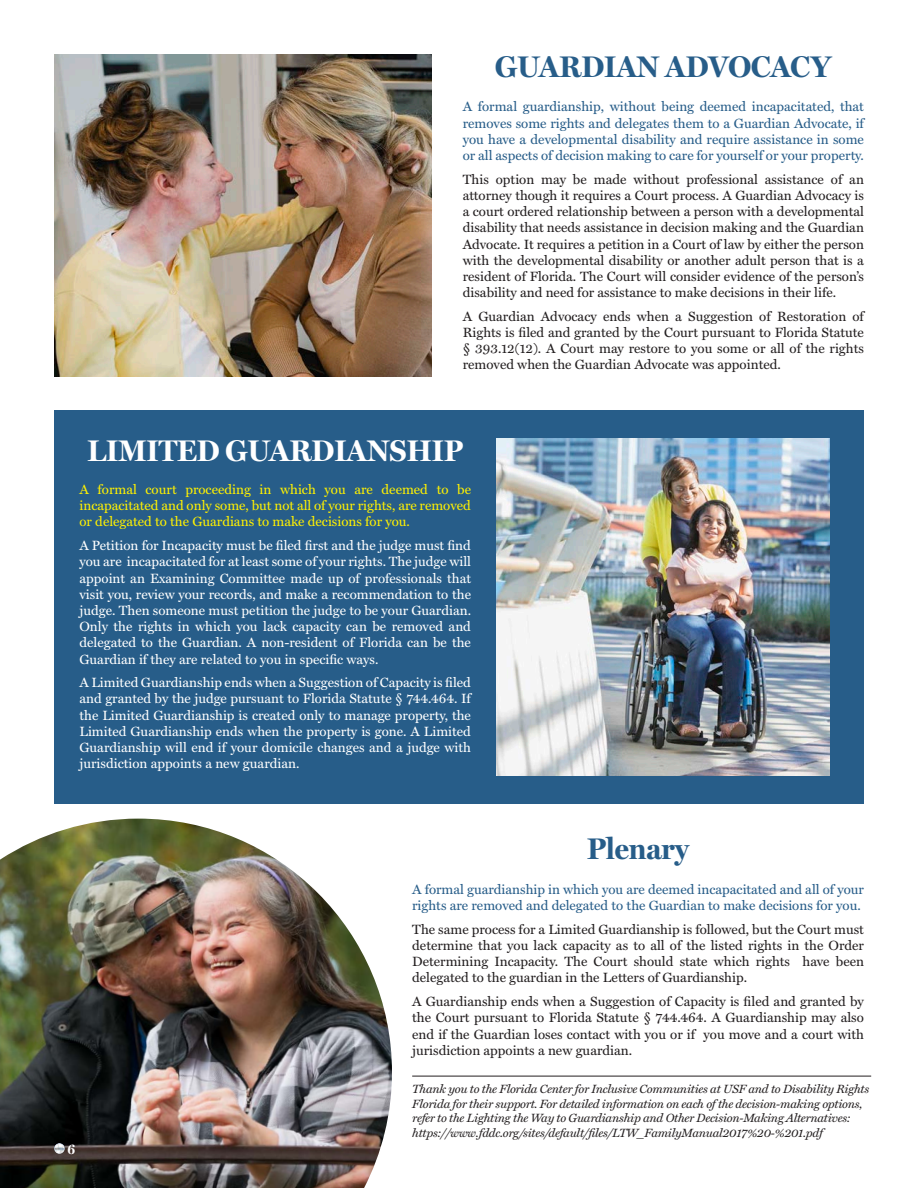
<style>
.page{position:relative;width:918px;height:1188px;background:#fff}
.page>*{position:absolute;margin:0;border:0;box-sizing:border-box;transform-origin:0 0}
.t1{font:700 30px "Miller Display";color:#275d89}
.t2{font:700 30px "Miller Display";color:#fff}
.t3{font:13.5px/16.2px "Miller Text";color:#231f20;text-align:justify}
.t4{font:13.5px/16.2px "Miller Text";color:#fff;text-align:justify}
.t5{font:13.5px/16.2px "Miller Text";color:#275d89}
.t6{font:13.5px/16.2px "Miller Text";color:#fff101;text-align:justify}
.t7{font:700 13.5px "Miller Display";color:#fff}
.t8{font:italic 12px/14.4px "Miller Text";letter-spacing:-.02em;color:#231f20}
</style>
<div class="page">
<div style="left:54px;top:410px;width:810px;height:393px;background:#275d89"></div>
<img style="left:497px;top:438px;width:333px;height:337px">
<img style="left:54px;top:54px;width:378px;height:323px">
<img style="left:0;top:819px;width:392px;height:369px">
<svg style="left:54px;top:1143px;width:11px;height:11px"></svg>
<hr style="left:412px;top:1076px;width:459px;height:1px;background:#231f20">
<p class="t1" style="left:495px;top:49px;width:338px">GUARDIAN ADVOCACY</p>
<p class="t5" style="left:463px;top:99px;width:403px;text-align:justify">A formal guardianship, without being deemed incapacitated, that removes some rights and delegates them to a Guardian Advocate, if you have a developmental disability and require assistance in some or all aspects of decision making to care for yourself or your property.</p>
<p class="t3" style="left:463px;top:171px;width:403px">This option may be made without professional assistance of an attorney though it requires a Court process. A Guardian Advocacy is a court ordered relationship between a person with a developmental disability that needs assistance in decision making and the Guardian Advocate. It requires a petition in a Court of law by either the person with the developmental disability or another adult person that is a resident of Florida. The Court will consider evidence of the person’s disability and need for assistance to make decisions in their life.</p>
<p class="t3" style="left:463px;top:308px;width:403px">A Guardian Advocacy ends when a Suggestion of Restoration of Rights is filed and granted by the Court pursuant to Florida Statute § 393.12(12). A Court may restore to you some or all of the rights removed when the Guardian Advocate was appointed.</p>
<p class="t2" style="left:88px;top:433px;width:377px">LIMITED GUARDIANSHIP</p>
<p class="t6" style="left:80px;top:482px;width:393px">A formal court proceeding in which you are deemed to be incapacitated and only some, but not all of your rights, are removed or delegated to the Guardians to make decisions for you.</p>
<p class="t4" style="left:80px;top:538px;width:393px">A Petition for Incapacity must be filed first and the judge must find you are incapacitated for at least some of your rights. The judge will appoint an Examining Committee made up of professionals that visit you, review your records, and make a recommendation to the judge. Then someone must petition the judge to be your Guardian.<br>Only the rights in which you lack capacity can be removed and delegated to the Guardian. A non-resident of Florida can be the Guardian if they are related to you in specific ways.</p>
<p class="t4" style="left:80px;top:675px;width:393px">A Limited Guardianship ends when a Suggestion of Capacity is filed and granted by the judge pursuant to Florida Statute § 744.464. If the Limited Guardianship is created only to manage property, the Limited Guardianship ends when the property is gone. A Limited Guardianship will end if your domicile changes and a judge with jurisdiction appoints a new guardian.</p>
<p class="t1" style="left:587px;top:832px;width:103px">Plenary</p>
<p class="t5" style="left:412px;top:882px;width:453px">A formal guardianship in which you are deemed incapacitated and all of your rights are removed and delegated to the Guardian to make decisions for you.</p>
<p class="t3" style="left:412px;top:922px;width:453px">The same process for a Limited Guardianship is followed, but the Court must determine that you lack capacity as to all of the listed rights in the Order Determining Incapacity. The Court should state which rights have been delegated to the guardian in the Letters of Guardianship.</p>
<p class="t3" style="left:412px;top:994px;width:453px">A Guardianship ends when a Suggestion of Capacity is filed and granted by the Court pursuant to Florida Statute § 744.464. A Guardianship may also end if the Guardian loses contact with you or if you move and a court with jurisdiction appoints a new guardian.</p>
<p class="t7" style="left:68px;top:1141px;width:9px">6</p>
<p class="t8" style="left:412px;top:1082px;width:459px">Thank you to the Florida Center for Inclusive Communities at USF and to Disability Rights Florida for their support. For detailed information on each of the decision-making options, refer to the Lighting the Way to Guardianship and Other Decision-Making Alternatives: https://www.fddc.org/sites/default/files/LTW_FamilyManual2017%20-%201.pdf</p>
</div>
